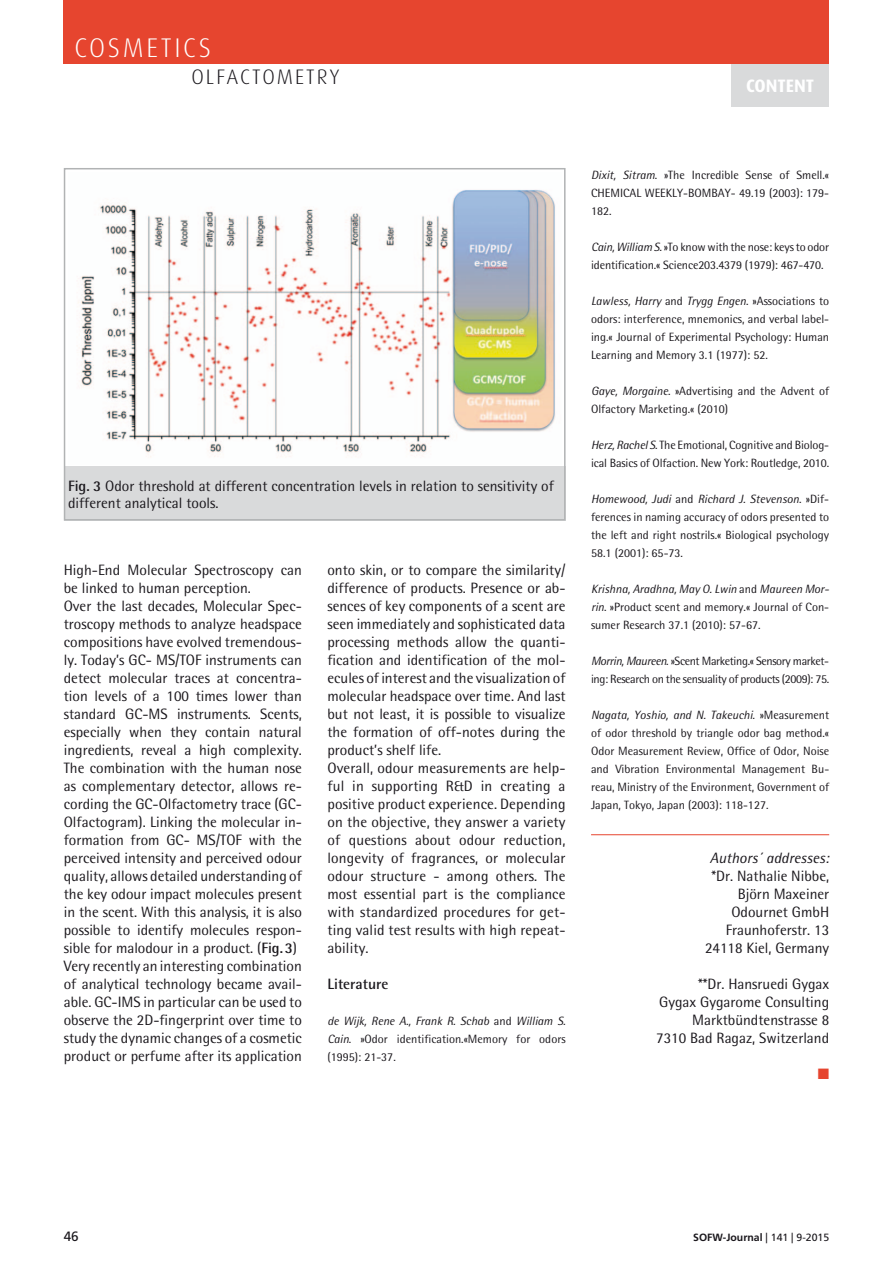
<style>
.page{position:relative;width:893px;height:1263px;background:#fff}
.page>*{position:absolute;margin:0;border:0;box-sizing:border-box;transform-origin:0 0}
.t1{font:300 27px "Dax";color:#fff}
.t2{font:300 21px "Dax";color:#1a171c}
.t3{font:700 18px "Dax";color:#fff}
.t4{font:15px/18px "Rotis Semi Sans";color:#1a171c}
.t5{font:italic 15px "Rotis Semi Sans";color:#1a171c}
.t6{font:700 15px "Rotis Semi Sans";color:#1a171c}
.t7{font:15px "Zapf Dingbats";color:#e6452f}
.t8{font:13.5px "Frutiger CE";color:#1a171c}
.t9{font:12px/18px "Rotis Semi Sans";color:#1a171c;text-align:justify}
.t10{font:12px/18px "Rotis Semi Sans";letter-spacing:-.03em;color:#1a171c}
.t11{font:700 10.5px "Frutiger";color:#1a171c}
.s1{font-weight:700}
.s2{font-style:italic}
.s3{font-family:"Frutiger CE";font-weight:400}
</style>
<div class="page">
<div style="left:731px;top:64px;width:98px;height:42px;background:#d9dadb"></div>
<div style="left:64px;top:0;width:765px;height:64px;background:#e6452f"></div>
<hr style="left:591px;top:834px;width:238px;height:1px;background:#e6452f">
<div style="left:64px;top:467px;width:502px;height:54px;background:#d9dadb"></div>
<div style="left:64px;top:168px;width:502px;height:353px;border:2px solid #b1b3b4"></div>
<img style="left:78px;top:189px;width:478px;height:268px">
<h1 class="t1" style="left:74px;top:33px;width:112px">COSM ETICS</h1>
<h2 class="t2" style="left:191px;top:66px;width:27px">OLFAC</h2>
<h2 class="t2" style="left:252px;top:66px;width:89px">TOMETRY</h2>
<p class="t3" style="left:746px;top:76px;width:70px">CONTENT</p>
<p class="t4" style="left:68px;top:478px;width:487px;line-height:16.5px"><span class="s1">Fig. 3</span> Odor threshold at different concentration levels in relation to sensitivity of different analytical tools.</p>
<p class="t4" style="left:64px;top:560px;width:240px">High-End Molecular Spectroscopy can be linked to human perception.<br>Over the last decades, Molecular Spec&shy;troscopy methods to analyze headspace compositions have evolved tremendous&shy;ly. Today’s GC- MS/TOF instruments can detect molecular traces at concentra&shy;tion levels of a 100 times lower than standard GC-MS instruments. Scents, especially when they contain natural ingredients, reveal a high complexity.<br>The combination with the human nose as complementary detector, allows re&shy;cording the GC-Olfactometry trace (GC-Olfactogram). Linking the molecular in&shy;formation from GC- MS/TOF with the perceived intensity and perceived odour quality, allows detailed understanding of the key odour impact molecules present in the scent. With this analysis, it is also possible to identify molecules respon&shy;sible for malodour in a product. (<span class="s1">Fig.3</span>)<br>Very recently an interesting combination of analytical technology became avail&shy;able. GC-IMS in particular can be used to observe the 2D-fingerprint over time to study the dynamic changes of a cosmetic product or perfume after its application</p>
<p class="t4" style="left:327px;top:560px;width:240px">onto skin, or to compare the similarity/ difference of products. Presence or ab&shy;sences of key components of a scent are seen immediately and sophisticated data processing methods allow the quanti&shy;fication and identification of the mol&shy;ecules of interest and the visualization of molecular headspace over time. And last but not least, it is possible to visualize the formation of off-notes during the product’s shelf life.<br>Overall, odour measurements are help&shy;ful in supporting R&amp;D in creating a positive product experience. Depending on the objective, they answer a variety of questions about odour reduction, longevity of fragrances, or molecular odour structure - among others. The most essential part is the compliance with standardized procedures for get&shy;ting valid test results with high repeat&shy;ability.</p>
<p class="t6" style="left:327px;top:974px;width:62px">Literature</p>
<p class="t9" style="left:327px;top:1011px;width:240px"><span class="s2">de Wijk, Rene A., Frank R. Schab</span> and <span class="s2">William S.<br>Cain</span>. »Odor identification.«Memory for odors (1995): 21-37.</p>
<p class="t9" style="left:591px;top:165px;width:240px"><span class="s2">Dixit, Sitram</span>. »The Incredible Sense of Smell.« CHEMICAL WEEKLY-BOMBAY- 49.19 (2003): 179- 182.</p>
<p class="t9" style="left:591px;top:237px;width:240px"><span class="s2">Cain, William S.</span> »To know with the nose: keys to odor identification.« Science203.4379 (1979): 467-470.</p>
<p class="t9" style="left:591px;top:291px;width:240px"><span class="s2">Lawless, Harry</span> and <span class="s2">Trygg Engen</span>. »Associations to odors: interference, mnemonics, and verbal label&shy;ing.« Journal of Experimental Psychology: Human Learning and Memory 3.1 (1977): 52.</p>
<p class="t9" style="left:591px;top:381px;width:240px"><span class="s2">Gaye, Morgaine</span>. »Advertising and the Advent of<br>Olfactory Marketing.« (2010)</p>
<p class="t9" style="left:591px;top:435px;width:240px"><span class="s2">Herz, Rachel S</span>. The Emotional, Cognitive and Biolog&shy;ical Basics of Olfaction. New York: Routledge, 2010.</p>
<p class="t9" style="left:591px;top:489px;width:240px"><span class="s2">Homewood, Judi</span> and <span class="s2">Richard J. Stevenson</span>. »Dif&shy;ferences in naming accuracy of odors presented to the left and right nostrils.« Biological psychology 58.1 (2001): 65-73.</p>
<p class="t9" style="left:591px;top:579px;width:240px"><span class="s2">Krishna, Aradhna, May O. Lwin</span> and <span class="s2">Maureen Mor&shy;rin</span>. »Product scent and memory.« Journal of Con&shy;sumer Research 37.1 (2010): 57-67.</p>
<p class="t10" style="left:591px;top:651px;width:240px"><span class="s2">Morrin, Maureen</span>. »Scent Marketing.« Sensory market&shy;ing: Research on the sensuality of products (2009): 75.</p>
<p class="t9" style="left:591px;top:705px;width:240px"><span class="s2">Nagata, Yoshio, and N. Takeuchi.</span> »Measurement of odor threshold by triangle odor bag method.« Odor Measurement Review, Office of Odor, Noise and Vibration Environmental Management Bu&shy;reau, Ministry of the Environment, Government of Japan, Tokyo, Japan (2003): 118-127.</p>
<p class="t5" style="left:710px;top:848px;width:121px">Authors´ addresses:</p>
<p class="t4" style="left:705px;top:866px;width:126px;text-align:right">*Dr. Nathalie Nibbe,<br>Björn Maxeiner<br>Odournet GmbH<br>Fraunhoferstr. 13<br>24118 Kiel, Germany</p>
<p class="t4" style="left:656px;top:974px;width:174px;text-align:right">**Dr. Hansruedi Gygax<br>Gygax Gygarome Consulting<br>Marktbündtenstrasse 8<br>7310 Bad Ragaz, Switzerland</p>
<p class="t7" style="left:818px;top:1066px;width:12px">■</p>
<p class="t8" style="left:64px;top:1228px;width:17px">46</p>
<p class="t11" style="left:693px;top:1231px;width:137px">SOFW-Journal <span class="s3">| 141 | 9-2015</span></p>
</div>
